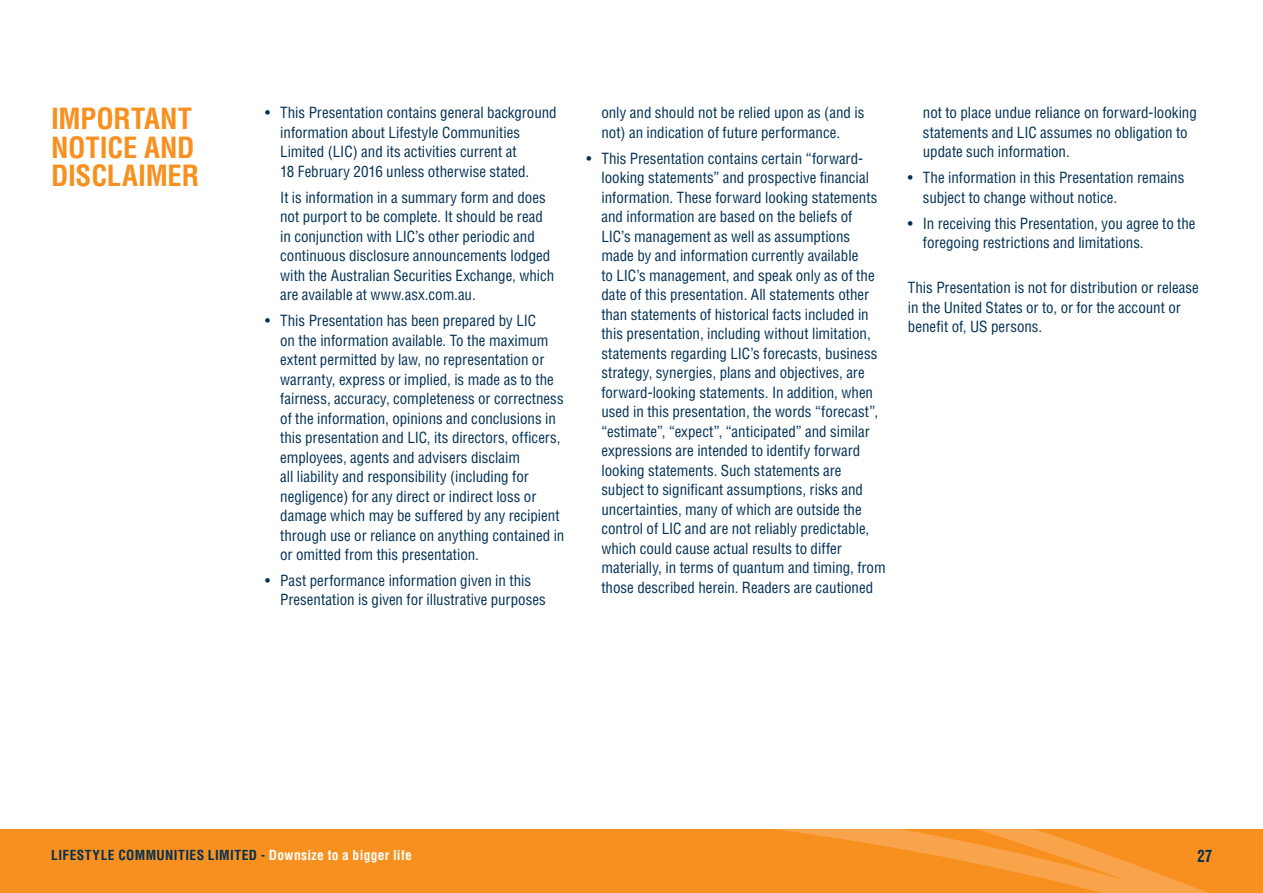
<style>
.page{position:relative;width:1263px;height:893px;background:#fff}
.page>*{position:absolute;margin:0;border:0;box-sizing:border-box;transform-origin:0 0}
.t1{font:700 condensed 28.5px/28.5px "Helvetica";letter-spacing:-.005em;color:#f7901e}
.t2{font:18px "Knockout HTF49 Liteweight";color:#003055}
.t3{font:condensed 15px/19.5px "Helvetica";color:#003055}
.t4{font:700 condensed 13.5px "Helvetica";letter-spacing:.03em;color:#003055}
.s1{color:#fff}
</style>
<div class="page">
<div style="left:0;top:829px;width:1263px;height:64px;background:#f7901e"></div>
<svg style="left:776px;top:829px;width:432px;height:64px"></svg>
<h1 class="t1" style="left:51px;top:104px;width:150px">IMPORTANT<br>NOTICE AND<br>DISCLAIMER</h1>
<p class="t3" style="left:280px;top:103px;width:278px;text-indent:-15px">• This Presentation contains general background information about Lifestyle Communities Limited (LIC) and its activities current at<br>18 February 2016 unless otherwise stated.</p>
<p class="t3" style="left:280px;top:187px;width:276px">It is information in a summary form and does not purport to be complete. It should be read in conjunction with LIC’s other periodic and continuous disclosure announcements lodged with the Australian Securities Exchange, which are available at www.asx.com.au.</p>
<p class="t3" style="left:280px;top:311px;width:286px;text-indent:-15px">• This Presentation has been prepared by LIC<br>on the information available. To the maximum extent permitted by law, no representation or warranty, express or implied, is made as to the fairness, accuracy, completeness or correctness of the information, opinions and conclusions in this presentation and LIC, its directors, officers, employees, agents and advisers disclaim<br>all liability and responsibility (including for negligence) for any direct or indirect loss or damage which may be suffered by any recipient through use or reliance on anything contained in or omitted from this presentation.</p>
<p class="t3" style="left:280px;top:571px;width:267px;text-indent:-15px">• Past performance information given in this<br>Presentation is given for illustrative purposes</p>
<p class="t3" style="left:601px;top:103px;width:265px">only and should not be relied upon as (and is not) an indication of future performance.</p>
<p class="t3" style="left:601px;top:148px;width:286px;text-indent:-15px">• This Presentation contains certain “forward&shy;looking statements” and prospective financial information. These forward looking statements and information are based on the beliefs of<br>LIC’s management as well as assumptions made by and information currently available<br>to LIC’s management, and speak only as of the date of this presentation. All statements other than statements of historical facts included in this presentation, including without limitation, statements regarding LIC’s forecasts, business strategy, synergies, plans and objectives, are forward-looking statements. In addition, when used in this presentation, the words “forecast”, “estimate”, “expect”, “anticipated” and similar expressions are intended to identify forward looking statements. Such statements are subject to significant assumptions, risks and uncertainties, many of which are outside the control of LIC and are not reliably predictable, which could cause actual results to differ materially, in terms of quantum and timing, from those described herein. Readers are cautioned</p>
<p class="t3" style="left:923px;top:103px;width:276px">not to place undue reliance on forward-looking statements and LIC assumes no obligation to update such information.</p>
<p class="t3" style="left:923px;top:168px;width:263px;text-indent:-15px">• The information in this Presentation remains subject to change without notice.</p>
<p class="t3" style="left:923px;top:213px;width:274px;text-indent:-15px">• In receiving this Presentation, you agree to the foregoing restrictions and limitations.</p>
<p class="t3" style="left:908px;top:278px;width:293px">This Presentation is not for distribution or release in the United States or to, or for the account or benefit of, US persons.</p>
<p class="t4" style="left:51px;top:847px;width:362px">LIFESTYLE COMMUNITIES LIMITED - <span class="s1">Downsize to a bigger life</span></p>
<p class="t2" style="left:1197px;top:846px;width:16px">27</p>
</div>
